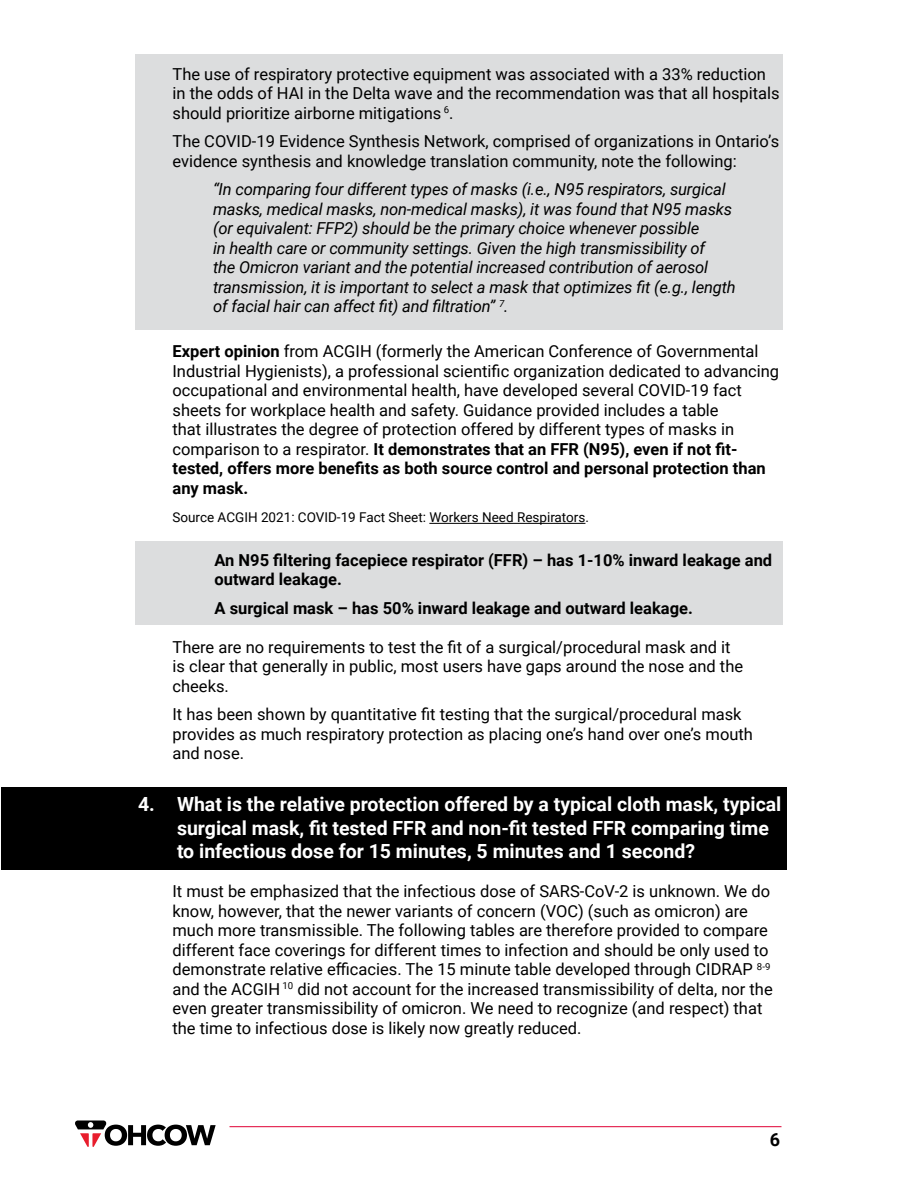
<style>
.page{position:relative;width:918px;height:1188px;background:#fff}
.page>*{position:absolute;margin:0;border:0;box-sizing:border-box;transform-origin:0 0}
.Section_Heading{font:700 19.5px/23.4px "Roboto";color:#fff}
.t1{font:700 18px "Roboto";color:#000}
.Body_Text{font:16.5px/19.5px "Roboto";color:#000}
.t2{font:italic 16.5px/19.5px "Roboto";letter-spacing:-.01em;color:#000}
.Body_Text___hanging{font:700 16.5px/19.5px "Roboto";color:#000}
.Body_Text-2{font:13.5px "Roboto";color:#000}
.s1{font-weight:700}
</style>
<div class="page">
<svg style="left:75px;top:1120px;width:141px;height:27px"></svg>
<hr style="left:230px;top:1126px;width:552px;height:1px;background:#e00034">
<div style="left:2px;top:788px;width:786px;height:82px;background:#000"></div>
<div style="left:135px;top:542px;width:648px;height:84px;background:#dcddde"></div>
<div style="left:135px;top:54px;width:648px;height:276px;background:#dcddde"></div>
<hr style="left:429px;top:523px;width:156px;height:1px;background:#000">
<p class="Body_Text" style="left:172px;top:64px;width:609px">The use of respiratory protective equipment was associated with a 33% reduction in the odds of HAI in the Delta wave and the recommendation was that all hospitals should prioritize airborne mitigations <sup>6</sup>.</p>
<p class="Body_Text" style="left:172px;top:131px;width:608px">The COVID-19 Evidence Synthesis Network, comprised of organizations in Ontario’s evidence synthesis and knowledge translation community, note the following:</p>
<p class="t2" style="left:213px;top:179px;width:524px">“In comparing four different types of masks (i.e., N95 respirators, surgical masks, medical masks, non-medical masks), it was found that N95 masks (or equivalent: FFP2) should be the primary choice whenever possible<br>in health care or community settings. Given the high transmissibility of<br>the Omicron variant and the potential increased contribution of aerosol transmission, it is important to select a mask that optimizes fit (e.g., length of facial hair can affect fit) and filtration” <sup>7</sup>.</p>
<p class="Body_Text" style="left:172px;top:341px;width:608px"><span class="s1">Expert opinion</span> from ACGIH (formerly the American Conference of Governmental Industrial Hygienists), a professional scientific organization dedicated to advancing occupational and environmental health, have developed several COVID-19 fact sheets for workplace health and safety. Guidance provided includes a table<br>that illustrates the degree of protection offered by different types of masks in comparison to a respirator. <span class="s1">It demonstrates that an FFR (N95), even if not fit&shy;tested, offers more benefits as both source control and personal protection than any mask.</span></p>
<p class="Body_Text-2" style="left:172px;top:508px;width:418px">Source ACGIH 2021: COVID-19 Fact Sheet: Workers Need Respirators.</p>
<p class="Body_Text___hanging" style="left:214px;top:550px;width:559px">An N95 filtering facepiece respirator (FFR) – has 1-10% inward leakage and outward leakage.</p>
<p class="Body_Text___hanging" style="left:215px;top:598px;width:480px">A surgical mask – has 50% inward leakage and outward leakage.</p>
<p class="Body_Text" style="left:172px;top:637px;width:572px">There are no requirements to test the fit of a surgical/procedural mask and it is clear that generally in public, most users have gaps around the nose and the cheeks.</p>
<p class="Body_Text" style="left:172px;top:704px;width:582px">It has been shown by quantitative fit testing that the surgical/procedural mask provides as much respiratory protection as placing one’s hand over one’s mouth and nose.</p>
<p class="Section_Heading" style="left:177px;top:792px;width:606px;text-indent:-39px">4. What is the relative protection offered by a typical cloth mask, typical surgical mask, fit tested FFR and non-fit tested FFR comparing time to infectious dose for 15 minutes, 5 minutes and 1 second?</p>
<p class="Body_Text" style="left:172px;top:881px;width:602px">It must be emphasized that the infectious dose of SARS-CoV-2 is unknown. We do know, however, that the newer variants of concern (VOC) (such as omicron) are much more transmissible. The following tables are therefore provided to compare different face coverings for different times to infection and should be only used to demonstrate relative efficacies. The 15 minute table developed through CIDRAP <sup>8-9 </sup>and the ACGIH <sup>10</sup> did not account for the increased transmissibility of delta, nor the even greater transmissibility of omicron. We need to recognize (and respect) that the time to infectious dose is likely now greatly reduced.</p>
<p class="t1" style="left:770px;top:1127px;width:12px">6</p>
</div>
